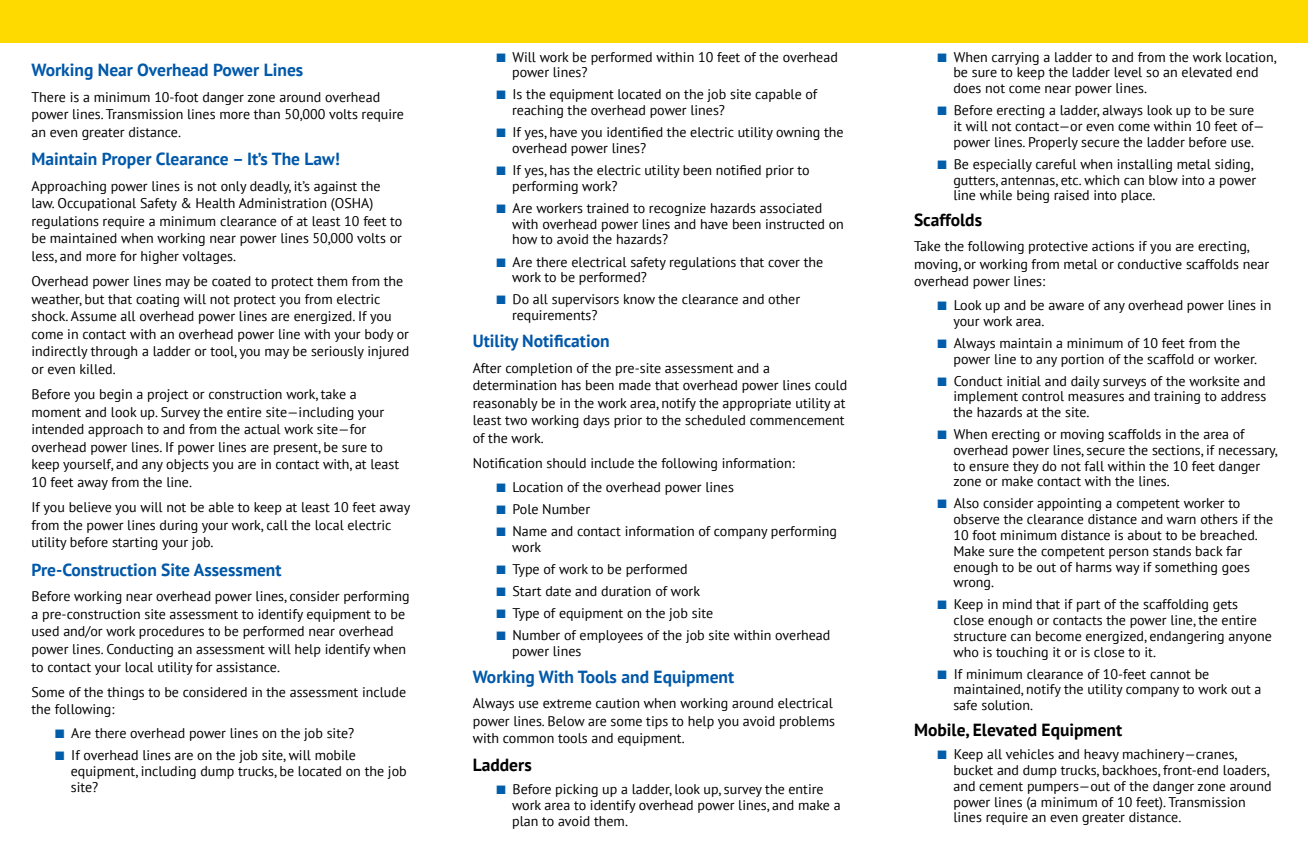
<style>
.page{position:relative;width:1308px;height:851px;background:#fff}
.page>*{position:absolute;margin:0;border:0;box-sizing:border-box;transform-origin:0 0}
.t1{font:700 17.5px "PT Sans";color:#0058a9}
.t2{font:700 17.5px "PT Sans";color:#000}
.t3{font:14px/15.8px "PT Sans";color:#000}
.s1{color:#005daa}
</style>
<div class="page">
<div style="left:0;top:0;width:1307px;height:42px;background:#ffda00"></div>
<p class="t1" style="left:32px;top:58px;width:273px">Working Near Overhead Power Lines</p>
<p class="t3" style="left:32px;top:88px;width:374px;line-height:17.5px">There is a minimum 10-foot danger zone around overhead power lines. Transmission lines more than 50,000 volts require an even greater distance.</p>
<p class="t1" style="left:32px;top:148px;width:310px">Maintain Proper Clearance – It’s The Law!</p>
<p class="t3" style="left:32px;top:177px;width:372px;line-height:17.5px">Approaching power lines is not only deadly, it’s against the law. Occupational Safety &amp; Health Administration (OSHA) regulations require a minimum clearance of at least 10 feet to be maintained when working near power lines 50,000 volts or less, and more for higher voltages.</p>
<p class="t3" style="left:32px;top:272px;width:379px;line-height:17.5px">Overhead power lines may be coated to protect them from the weather, but that coating will not protect you from electric shock. Assume all overhead power lines are energized. If you come in contact with an overhead power line with your body or indirectly through a ladder or tool, you may be seriously injured or even killed.</p>
<p class="t3" style="left:32px;top:385px;width:369px;line-height:17.5px">Before you begin a project or construction work, take a moment and look up. Survey the entire site—including your intended approach to and from the actual work site—for overhead power lines. If power lines are present, be sure to keep yourself, and any objects you are in contact with, at least 10 feet away from the line.</p>
<p class="t3" style="left:32px;top:498px;width:380px;line-height:17.5px">If you believe you will not be able to keep at least 10 feet away from the power lines during your work, call the local electric utility before starting your job.</p>
<p class="t1" style="left:32px;top:558px;width:251px">Pre-Construction Site Assessment</p>
<p class="t3" style="left:32px;top:587px;width:380px;line-height:17.5px">Before working near overhead power lines, consider performing a pre-construction site assessment to identify equipment to be used and/or work procedures to be performed near overhead power lines. Conducting an assessment will help identify when to contact your local utility for assistance.</p>
<p class="t3" style="left:32px;top:683px;width:376px;line-height:17.5px">Some of the things to be considered in the assessment include the following:</p>
<p class="t3" style="left:55px;top:725px;width:300px"><span class="s1">■</span> Are there overhead power lines on the job site?</p>
<p class="t3" style="left:71px;top:747px;width:337px;text-indent:-16px"><span class="s1">■</span> If overhead lines are on the job site, will mobile equipment, including dump trucks, be located on the job site?</p>
<p class="t3" style="left:512px;top:48px;width:327px;text-indent:-16px"><span class="s1">■</span> Will work be performed within 10 feet of the overhead power lines?</p>
<p class="t3" style="left:512px;top:86px;width:306px;text-indent:-16px"><span class="s1">■</span> Is the equipment located on the job site capable of reaching the overhead power lines?</p>
<p class="t3" style="left:512px;top:124px;width:333px;text-indent:-16px"><span class="s1">■</span> If yes, have you identified the electric utility owning the overhead power lines?</p>
<p class="t3" style="left:512px;top:162px;width:299px;text-indent:-16px"><span class="s1">■</span> If yes, has the electric utility been notified prior to performing work?</p>
<p class="t3" style="left:512px;top:200px;width:333px;text-indent:-16px"><span class="s1">■</span> Are workers trained to recognize hazards associated with overhead power lines and have been instructed on how to avoid the hazards?</p>
<p class="t3" style="left:512px;top:253px;width:312px;text-indent:-16px"><span class="s1">■</span> Are there electrical safety regulations that cover the work to be performed?</p>
<p class="t3" style="left:512px;top:291px;width:289px;text-indent:-16px"><span class="s1">■</span> Do all supervisors know the clearance and other requirements?</p>
<p class="t1" style="left:472px;top:329px;width:138px">Utility Notification</p>
<p class="t3" style="left:472px;top:359px;width:376px;line-height:17.5px">After completion of the pre-site assessment and a determination has been made that overhead power lines could reasonably be in the work area, notify the appropriate utility at least two working days prior to the scheduled commencement of the work.</p>
<p class="t3" style="left:472px;top:455px;width:323px">Notification should include the following information:</p>
<p class="t3" style="left:496px;top:478px;width:239px"><span class="s1">■</span> Location of the overhead power lines</p>
<p class="t3" style="left:496px;top:501px;width:95px"><span class="s1">■</span> Pole Number</p>
<p class="t3" style="left:512px;top:523px;width:326px;text-indent:-16px"><span class="s1">■</span> Name and contact information of company performing work</p>
<p class="t3" style="left:496px;top:560px;width:193px"><span class="s1">■</span> Type of work to be performed</p>
<p class="t3" style="left:496px;top:582px;width:205px"><span class="s1">■</span> Start date and duration of work</p>
<p class="t3" style="left:496px;top:604px;width:218px"><span class="s1">■</span> Type of equipment on the job site</p>
<p class="t3" style="left:512px;top:627px;width:320px;text-indent:-16px"><span class="s1">■</span> Number of employees of the job site within overhead power lines</p>
<p class="t1" style="left:472px;top:665px;width:263px">Working With Tools and Equipment</p>
<p class="t3" style="left:472px;top:694px;width:363px;line-height:17.5px">Always use extreme caution when working around electrical power lines. Below are some tips to help you avoid problems with common tools and equipment.</p>
<p class="t2" style="left:472px;top:752px;width:60px">Ladders</p>
<p class="t3" style="left:512px;top:781px;width:330px;text-indent:-16px"><span class="s1">■</span> Before picking up a ladder, look up, survey the entire work area to identify overhead power lines, and make a plan to avoid them.</p>
<p class="t3" style="left:953px;top:48px;width:324px;text-indent:-16px"><span class="s1">■</span> When carrying a ladder to and from the work location, be sure to keep the ladder level so an elevated end does not come near power lines.</p>
<p class="t3" style="left:953px;top:102px;width:313px;text-indent:-16px"><span class="s1">■</span> Before erecting a ladder, always look up to be sure it will not contact—or even come within 10 feet of— power lines. Properly secure the ladder before use.</p>
<p class="t3" style="left:953px;top:156px;width:304px;text-indent:-16px"><span class="s1">■</span> Be especially careful when installing metal siding, gutters, antennas, etc. which can blow into a power line while being raised into place.</p>
<p class="t2" style="left:914px;top:208px;width:70px">Scaffolds</p>
<p class="t3" style="left:914px;top:237px;width:357px;line-height:17.5px">Take the following protective actions if you are erecting, moving, or working from metal or conductive scaffolds near overhead power lines:</p>
<p class="t3" style="left:953px;top:297px;width:319px;text-indent:-16px"><span class="s1">■</span> Look up and be aware of any overhead power lines in your work area.</p>
<p class="t3" style="left:953px;top:334px;width:305px;text-indent:-16px"><span class="s1">■</span> Always maintain a minimum of 10 feet from the power line to any portion of the scaffold or worker.</p>
<p class="t3" style="left:953px;top:372px;width:314px;text-align:justify;text-indent:-16px"><span class="s1">■</span> Conduct initial and daily surveys of the worksite and implement control measures and training to address the hazards at the site.</p>
<p class="t3" style="left:953px;top:426px;width:325px;text-indent:-16px"><span class="s1">■</span> When erecting or moving scaffolds in the area of overhead power lines, secure the sections, if necessary, to ensure they do not fall within the 10 feet danger zone or make contact with the lines.</p>
<p class="t3" style="left:953px;top:495px;width:321px;text-indent:-16px"><span class="s1">■</span> Also consider appointing a competent worker to observe the clearance distance and warn others if the 10 foot minimum distance is about to be breached.<br>Make sure the competent person stands back far enough to be out of harms way if something goes wrong.</p>
<p class="t3" style="left:953px;top:596px;width:320px;text-indent:-16px"><span class="s1">■</span> Keep in mind that if part of the scaffolding gets close enough or contacts the power line, the entire structure can become energized, endangering anyone who is touching it or is close to it.</p>
<p class="t3" style="left:953px;top:665px;width:309px;text-indent:-16px"><span class="s1">■</span> If minimum clearance of 10-feet cannot be maintained, notify the utility company to work out a safe solution.</p>
<p class="t2" style="left:914px;top:718px;width:210px">Mobile, Elevated Equipment</p>
<p class="t3" style="left:953px;top:746px;width:320px;text-indent:-16px"><span class="s1">■</span> Keep all vehicles and heavy machinery—cranes, bucket and dump trucks, backhoes, front-end loaders, and cement pumpers—out of the danger zone around power lines (a minimum of 10 feet). Transmission lines require an even greater distance.</p>
</div>
